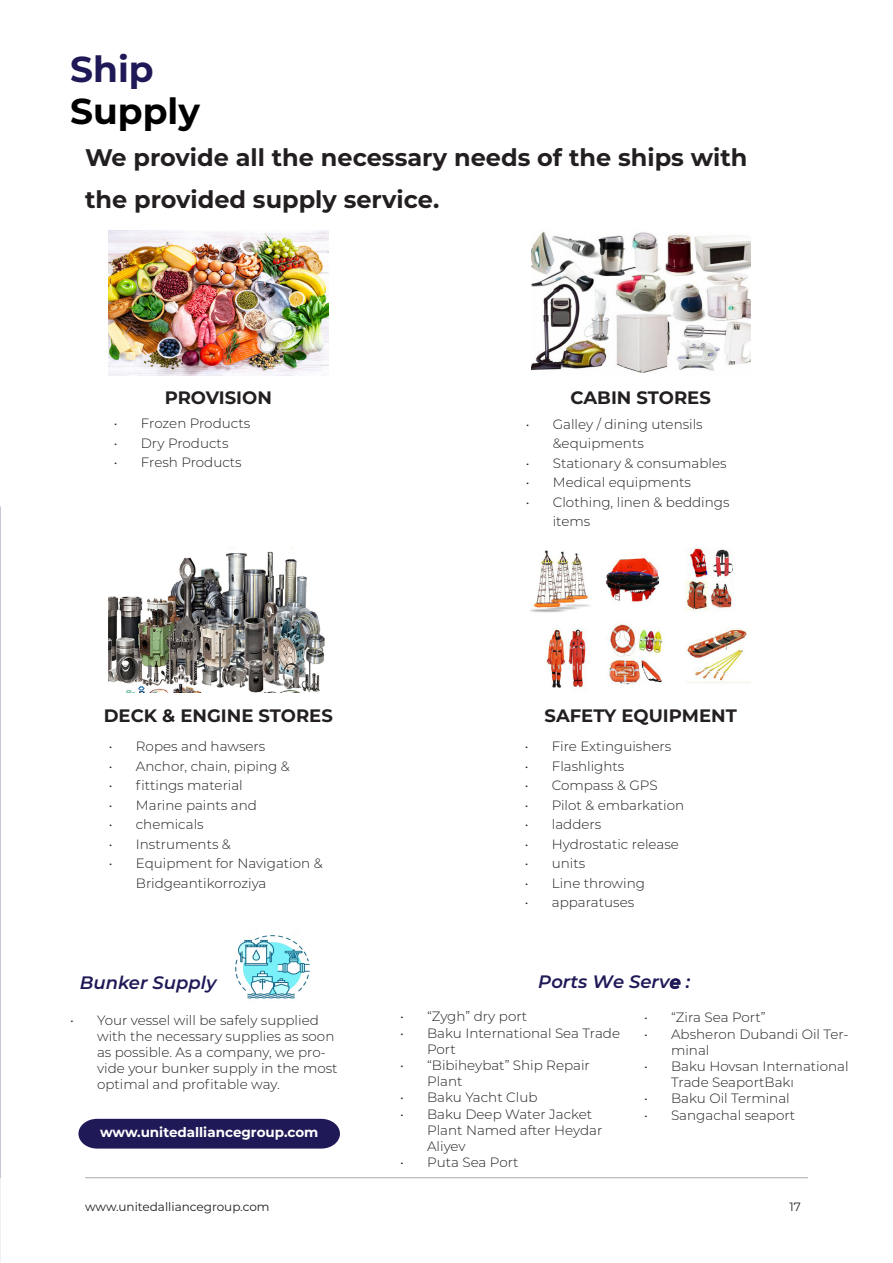
<style>
.page{position:relative;width:893px;height:1263px;background:#fff}
.page>*{position:absolute;margin:0;border:0;box-sizing:border-box;transform-origin:0 0}
.t1{font:700 36px "Montserrat";color:#000}
.t2{font:700 36px "Montserrat";color:#1f1a57}
.t3{font:700 24px/42px "Montserrat";color:#231f20}
.t4{font:700 18px "Montserrat";color:#231f20}
.t5{font:italic 600 18px "Montserrat";color:#1f1a57}
.t6{font:300 13.5px/16.2px "Montserrat";color:#231f20}
.t7{font:700 13.5px "Montserrat";color:#fff}
.t8{font:12px "Montserrat";color:#231f20}
</style>
<div class="page">
<div style="left:78px;top:1119px;width:262px;height:29px;background:#1f1a57"></div>
<img style="left:108px;top:230px;width:220px;height:145px">
<img style="left:531px;top:232px;width:219px;height:141px">
<img style="left:108px;top:547px;width:217px;height:145px">
<img style="left:531px;top:547px;width:219px;height:141px">
<img style="left:235px;top:935px;width:75px;height:64px">
<hr style="left:85px;top:1177px;width:723px;height:1px;background:#aaabab">
<p class="t2" style="left:70px;top:43px;width:85px">Ship</p>
<p class="t1" style="left:70px;top:85px;width:131px">Supply</p>
<p class="t3" style="left:85px;top:135px;width:664px">We provide all the necessary needs of the ships with the provided supply service.</p>
<p class="t4" style="left:165px;top:385px;width:109px">PROVISION</p>
<p class="t4" style="left:570px;top:385px;width:142px">CABIN STORES</p>
<p class="t6" style="left:114px;top:415px;width:138px">• Frozen Products</p>
<p class="t6" style="left:114px;top:434px;width:116px">• Dry Products</p>
<p class="t6" style="left:114px;top:454px;width:129px">• Fresh Products</p>
<p class="t6" style="left:553px;top:414px;width:151px;line-height:19.5px;text-indent:-27px">• Galley / dining utensils &amp;equipments</p>
<p class="t6" style="left:526px;top:454px;width:202px">• Stationary &amp; consumables</p>
<p class="t6" style="left:526px;top:474px;width:167px">• Medical equipments</p>
<p class="t6" style="left:553px;top:492px;width:178px;line-height:19.5px;text-indent:-27px">• Clothing, linen &amp; beddings items</p>
<p class="t4" style="left:104px;top:703px;width:231px">DECK &amp; ENGINE STORES</p>
<p class="t4" style="left:545px;top:703px;width:194px">SAFETY EQUIPMENT</p>
<p class="t6" style="left:109px;top:738px;width:158px">• Ropes and hawsers</p>
<p class="t6" style="left:109px;top:757px;width:182px">• Anchor, chain, piping &amp;</p>
<p class="t6" style="left:109px;top:777px;width:135px">• fittings material</p>
<p class="t6" style="left:109px;top:796px;width:150px">• Marine paints and</p>
<p class="t6" style="left:109px;top:816px;width:96px">• chemicals</p>
<p class="t6" style="left:109px;top:835px;width:123px">• Instruments &amp;</p>
<p class="t6" style="left:136px;top:853px;width:188px;line-height:19.5px;text-indent:-27px">• Equipment for Navigation &amp;<br>Bridgeantikorroziya</p>
<p class="t5" style="left:80px;top:970px;width:138px">Bunker Supply</p>
<p class="t6" style="left:97px;top:1011px;width:242px;text-indent:-27px">• Your vessel will be safely supplied with the necessary supplies as soon as possible. As a company, we pro&shy;vide your bunker supply in the most optimal and profitable way.</p>
<p class="t7" style="left:100px;top:1122px;width:220px">www.unitedalliancegroup.com</p>
<p class="t6" style="left:525px;top:738px;width:148px">• Fire Extinguishers</p>
<p class="t6" style="left:525px;top:757px;width:101px">• Flashlights</p>
<p class="t6" style="left:525px;top:777px;width:135px">• Compass &amp; GPS</p>
<p class="t6" style="left:525px;top:796px;width:161px">• Pilot &amp; embarkation</p>
<p class="t6" style="left:525px;top:816px;width:78px">• ladders</p>
<p class="t6" style="left:525px;top:835px;width:156px">• Hydrostatic release</p>
<p class="t6" style="left:525px;top:855px;width:62px">• units</p>
<p class="t6" style="left:525px;top:874px;width:122px">• Line throwing</p>
<p class="t6" style="left:525px;top:894px;width:111px">• apparatuses</p>
<p class="t5" style="left:538px;top:969px;width:153px">Ports We Serve :</p>
<p class="t6" style="left:644px;top:1009px;width:123px">• “Zira Sea Port”</p>
<p class="t6" style="left:671px;top:1025px;width:179px;text-indent:-27px">• Absheron Dubandi Oil Ter&shy;minal</p>
<p class="t6" style="left:671px;top:1058px;width:179px;text-indent:-27px">• Baku Hovsan International<br>Trade SeaportBakı</p>
<p class="t6" style="left:644px;top:1090px;width:147px">• Baku Oil Terminal</p>
<p class="t6" style="left:644px;top:1106px;width:153px">• Sangachal seaport</p>
<p class="t6" style="left:400px;top:1008px;width:129px">• “Zygh” dry port</p>
<p class="t6" style="left:427px;top:1024px;width:195px;text-indent:-27px">• Baku International Sea Trade<br>Port</p>
<p class="t6" style="left:427px;top:1057px;width:164px;text-indent:-27px">• “Bibiheybat” Ship Repair<br>Plant</p>
<p class="t6" style="left:400px;top:1089px;width:139px">• Baku Yacht Club</p>
<p class="t6" style="left:427px;top:1105px;width:177px;text-indent:-27px">• Baku Deep Water Jacket<br>Plant Named after Heydar<br>Aliyev</p>
<p class="t6" style="left:400px;top:1154px;width:120px">• Puta Sea Port</p>
<p class="t8" style="left:85px;top:1198px;width:186px">www.unitedalliancegroup.com</p>
<p class="t8" style="left:789px;top:1198px;width:13px">17</p>
</div>
